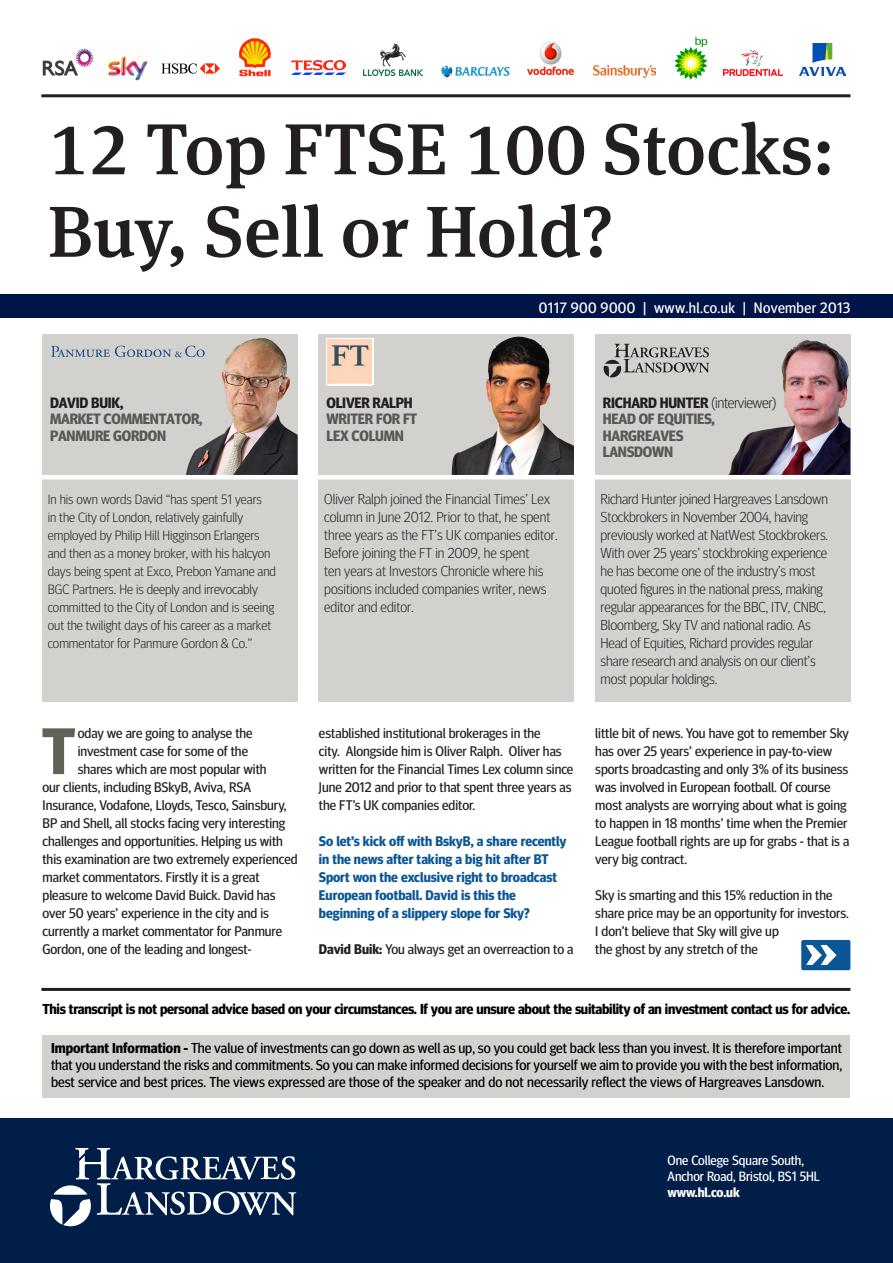
<style>
.page{position:relative;width:893px;height:1263px;background:#fff}
.page>*{position:absolute;margin:0;border:0;box-sizing:border-box;transform-origin:0 0}
.t1{font:500 72px/82.5px "Meta Serif Offc";color:#231f20}
.t2{font:700 65.55px "Meta Headline OT";color:#606157}
.t3{font:900 57px "Meta Serif OT";color:#fff}
.t4{font:700 15px/16.5px "Meta Headline OT";letter-spacing:-.015em;color:#57585a}
.t5{font:700 15px "Meta Headline OT";letter-spacing:-.015em;color:#231f20}
.t6{font:15px "Meta Headline OT";letter-spacing:.025em;color:#fff}
.t7{font:300 14.4px/18px "Meta Headline OT";letter-spacing:-.01em;color:#231f20}
.t8{font:14.4px "Meta Headline OT";color:#000}
.t9{font:700 14.4px "Meta Headline OT";letter-spacing:-.02em;color:#000}
.t10{font:13.95px/18px "Meta Headline OT";color:#231f20}
.t11{font:700 13.95px/18px "Meta Headline OT";color:#0b5696}
.t12{font:300 13.5px/18px "Meta Headline OT";color:#231f20}
.t13{font:13.5px "Meta Headline OT";color:#fff}
.t14{font:700 13.5px "Meta Headline OT";letter-spacing:-.02em;color:#fff}
.s1{font-weight:300}
.s2{font-weight:700}
</style>
<div class="page">
<div style="left:43px;top:1035px;width:807px;height:62px;background:#d3d1ce"></div>
<div style="left:801px;top:940px;width:49px;height:30px;background:#0b5696;border-radius:2px"></div>
<div style="left:595px;top:335px;width:255px;height:367px;background:#d3d1ce"></div>
<div style="left:319px;top:335px;width:255px;height:367px;background:#d3d1ce"></div>
<div style="left:43px;top:334px;width:255px;height:368px;background:#d3d1ce"></div>
<img style="left:186px;top:338px;width:112px;height:137px">
<img style="left:451px;top:336px;width:123px;height:139px">
<svg style="left:51px;top:346px;width:154px;height:11px"></svg>
<svg style="left:604px;top:344px;width:105px;height:33px"></svg>
<img style="left:728px;top:340px;width:122px;height:135px">
<div style="left:326px;top:338px;width:47px;height:47px;background:#fdd6bb"></div>
<img style="left:327px;top:345px;width:44px;height:40px">
<div style="left:0;top:295px;width:893px;height:23px;background:#001447"></div>
<hr style="left:35px;top:475px;width:826px;height:4px;background:#fff">
<div style="left:0;top:1119px;width:893px;height:144px;background:#001e48"></div>
<svg style="left:50px;top:1148px;width:246px;height:78px"></svg>
<img style="left:527px;top:42px;width:47px;height:34px">
<img style="left:292px;top:61px;width:53px;height:14px">
<img style="left:593px;top:65px;width:63px;height:12px">
<img style="left:105px;top:54px;width:43px;height:27px">
<img style="left:42px;top:48px;width:52px;height:28px">
<img style="left:800px;top:43px;width:45px;height:32px">
<img style="left:239px;top:38px;width:32px;height:38px">
<img style="left:441px;top:65px;width:69px;height:13px">
<img style="left:363px;top:43px;width:59px;height:32px">
<img style="left:723px;top:50px;width:59px;height:25px">
<img style="left:674px;top:36px;width:33px;height:44px">
<hr style="left:41px;top:94px;width:809px;height:3px;background:#231f20">
<hr style="left:41px;top:988px;width:809px;height:3px;background:#231f20">
<img style="left:161px;top:63px;width:59px;height:11px">
<p class="t1" style="left:48px;top:107px;width:789px">12 Top FTSE 100 Stocks:<br>Buy, Sell or Hold?</p>
<p class="t5" style="left:50px;top:393px;width:75px">DAVID BUIK,</p>
<p class="t4" style="left:50px;top:410px;width:154px">MARKET COMMENTATOR,<br>PANMURE GORDON</p>
<p class="t5" style="left:326px;top:393px;width:88px">OLIVER RALPH</p>
<p class="t4" style="left:326px;top:410px;width:92px">WRITER FOR FT</p>
<p class="t4" style="left:326px;top:427px;width:79px">LEX COLUMN</p>
<p class="t6" style="left:539px;top:298px;width:313px">0117 900 9000 | www.hl.co.uk | November 2013</p>
<p class="t5" style="left:603px;top:393px;width:175px">RICHARD HUNTER <span class="s1">(interviewer)</span></p>
<p class="t4" style="left:603px;top:410px;width:113px">HEAD OF EQUITIES,<br>HARGREAVES</p>
<p class="t4" style="left:603px;top:443px;width:72px">LANSDOWN</p>
<p class="t12" style="left:48px;top:490px;width:230px">In his own words David “has spent 51 years<br>in the City of London, relatively gainfully employed by Philip Hill Higginson Erlangers and then as a money broker, with his halcyon days being spent at Exco, Prebon Yamane and BGC Partners. He is deeply and irrevocably committed to the City of London and is seeing out the twilight days of his career as a market commentator for Panmure Gordon &amp; Co.”</p>
<p class="t7" style="left:324px;top:490px;width:235px">Oliver Ralph joined the Financial Times’ Lex column in June 2012. Prior to that, he spent three years as the FT’s UK companies editor.<br>Before joining the FT in 2009, he spent<br>ten years at Investors Chronicle where his positions included companies writer, news editor and editor.</p>
<p class="t7" style="left:601px;top:490px;width:229px">Richard Hunter joined Hargreaves Lansdown Stockbrokers in November 2004, having previously worked at NatWest Stockbrokers.<br>With over 25 years’ stockbroking experience he has become one of the industry’s most quoted figures in the national press, making regular appearances for the BBC, ITV, CNBC, Bloomberg, Sky TV and national radio. As Head of Equities, Richard provides regular share research and analysis on our client’s most popular holdings.</p>
<p class="t2" style="left:42px;top:712px;width:35px">T</p>
<p class="t10" style="left:78px;top:724px;width:176px">oday we are going to analyse the</p>
<p class="t10" style="left:78px;top:742px;width:172px">investment case for some of the</p>
<p class="t10" style="left:78px;top:760px;width:190px">shares which are most popular with</p>
<p class="t10" style="left:43px;top:778px;width:210px">our clients, including BSkyB, Aviva, RSA</p>
<p class="t10" style="left:43px;top:796px;width:246px">Insurance, Vodafone, Lloyds, Tesco, Sainsbury,</p>
<p class="t10" style="left:43px;top:814px;width:244px">BP and Shell, all stocks facing very interesting</p>
<p class="t10" style="left:43px;top:832px;width:242px">challenges and opportunities. Helping us with</p>
<p class="t10" style="left:43px;top:850px;width:257px">this examination are two extremely experienced</p>
<p class="t10" style="left:43px;top:868px;width:218px">market commentators. Firstly it is a great</p>
<p class="t10" style="left:43px;top:886px;width:235px">pleasure to welcome David Buick. David has</p>
<p class="t10" style="left:43px;top:904px;width:228px">over 50 years’ experience in the city and is</p>
<p class="t10" style="left:43px;top:922px;width:241px">currently a market commentator for Panmure</p>
<p class="t10" style="left:43px;top:940px;width:211px">Gordon, one of the leading and longest-</p>
<p class="t10" style="left:319px;top:724px;width:256px">established institutional brokerages in the<br>city. Alongside him is Oliver Ralph. Oliver has written for the Financial Times Lex column since June 2012 and prior to that spent three years as the FT’s UK companies editor.</p>
<p class="t11" style="left:319px;top:832px;width:249px">So let’s kick off with BskyB, a share recently in the news after taking a big hit after BT Sport won the exclusive right to broadcast European football. David is this the beginning of a slippery slope for Sky?</p>
<p class="t10" style="left:319px;top:940px;width:256px"><span class="s2">David Buik:</span> You always get an overreaction to a</p>
<p class="t10" style="left:595px;top:724px;width:255px">little bit of news. You have got to remember Sky has over 25 years’ experience in pay-to-view sports broadcasting and only 3% of its business was involved in European football. Of course most analysts are worrying about what is going to happen in 18 months’ time when the Premier League football rights are up for grabs - that is a very big contract.</p>
<p class="t10" style="left:595px;top:886px;width:255px">Sky is smarting and this 15% reduction in the share price may be an opportunity for investors.<br>I don’t believe that Sky will give up<br>the ghost by any stretch of the</p>
<p class="t3" style="left:802px;top:920px;width:39px">»</p>
<p class="t9" style="left:43px;top:1000px;width:809px">This transcript is not personal advice based on your circumstances. If you are unsure about the suitability of an investment contact us for advice.</p>
<p class="t8" style="left:51px;top:1039px;width:792px"><span class="s2">Important Information -</span> The value of investments can go down as well as up, so you could get back less than you invest. It is therefore important</p>
<p class="t8" style="left:51px;top:1056px;width:793px">that you understand the risks and commitments. So you can make informed decisions for yourself we aim to provide you with the best information,</p>
<p class="t8" style="left:51px;top:1073px;width:775px">best service and best prices. The views expressed are those of the speaker and do not necessarily reflect the views of Hargreaves Lansdown.</p>
<p class="t13" style="left:668px;top:1152px;width:138px">One College Square South,</p>
<p class="t13" style="left:668px;top:1168px;width:154px">Anchor Road, Bristol, BS1 5HL</p>
<p class="t14" style="left:668px;top:1184px;width:74px">www.hl.co.uk</p>
</div>
